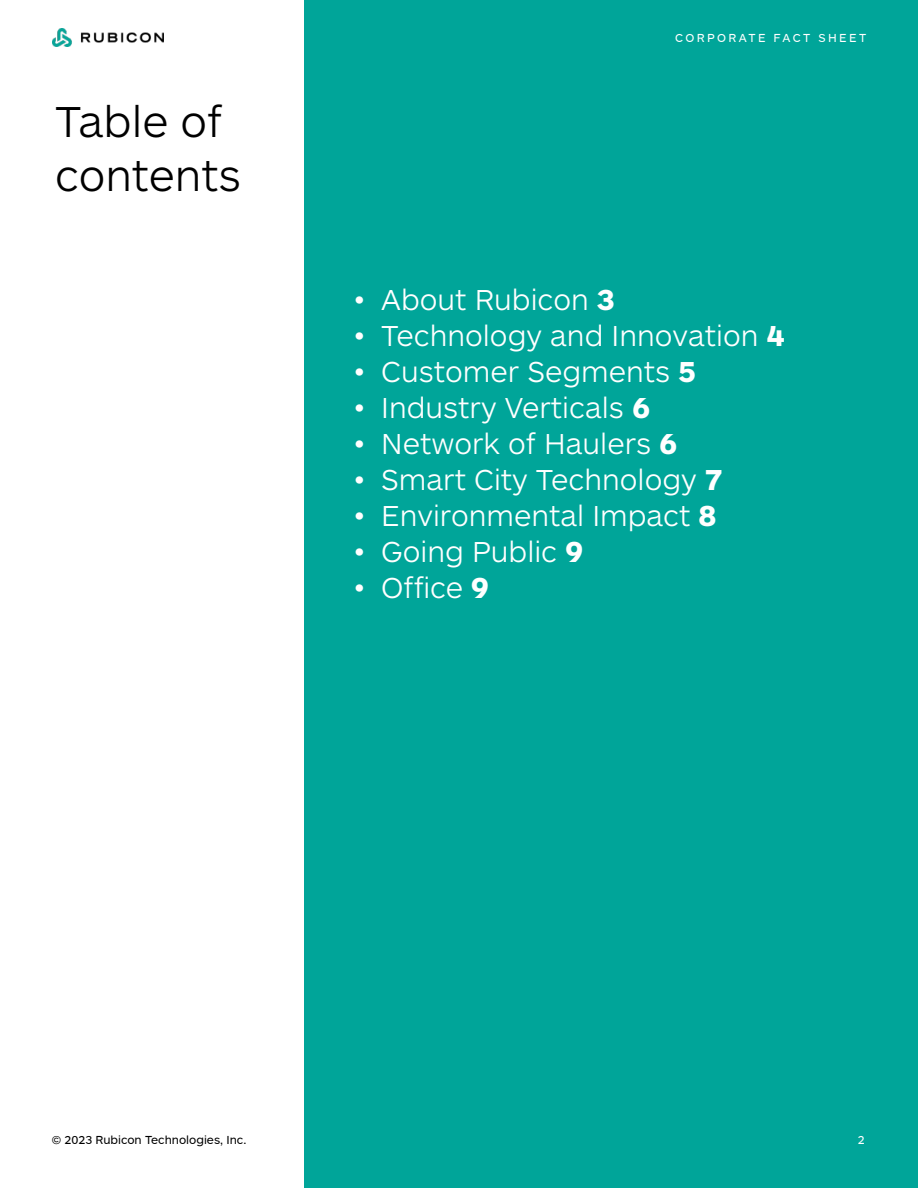
<style>
.page{position:relative;width:918px;height:1188px;background:#fff}
.page>*{position:absolute;margin:0;border:0;box-sizing:border-box;transform-origin:0 0}
.t1{font:300 45px/54px "ARS Maquette";color:#000}
.t2{font:300 30px "ARS Maquette";color:#fff}
.t3{font:12px "ARS Maquette";color:#000}
.t4{font:12px "ARS Maquette";letter-spacing:.2em;color:#fff}
.s1{font-weight:700}
</style>
<div class="page">
<div style="left:304px;top:0;width:614px;height:1188px;background:#00a599"></div>
<img style="left:53px;top:28px;width:110px;height:19px">
<h1 class="t1" style="left:55px;top:92px;width:188px">Table of contents</h1>
<p class="t4" style="left:675px;top:31px;width:193px">CORPORATE FACT SHEET</p>
<p class="t2" style="left:354px;top:281px;width:262px">• About Rubicon <span class="s1">3</span></p>
<p class="t2" style="left:354px;top:317px;width:432px">• Technology and Innovation <span class="s1">4</span></p>
<p class="t2" style="left:354px;top:353px;width:344px">• Customer Segments <span class="s1">5</span></p>
<p class="t2" style="left:354px;top:389px;width:297px">• Industry Verticals <span class="s1">6</span></p>
<p class="t2" style="left:354px;top:425px;width:325px">• Network of Haulers <span class="s1">6</span></p>
<p class="t2" style="left:354px;top:461px;width:370px">• Smart City Technology <span class="s1">7</span></p>
<p class="t2" style="left:354px;top:497px;width:364px">• Environmental Impact <span class="s1">8</span></p>
<p class="t2" style="left:354px;top:533px;width:231px">• Going Public <span class="s1">9</span></p>
<p class="t2" style="left:354px;top:569px;width:137px">• Office <span class="s1">9</span></p>
<p class="t3" style="left:52px;top:1134px;width:196px">© 2023 Rubicon Technologies, Inc.</p>
<p class="t4" style="left:858px;top:1134px;width:8px">2</p>
</div>
